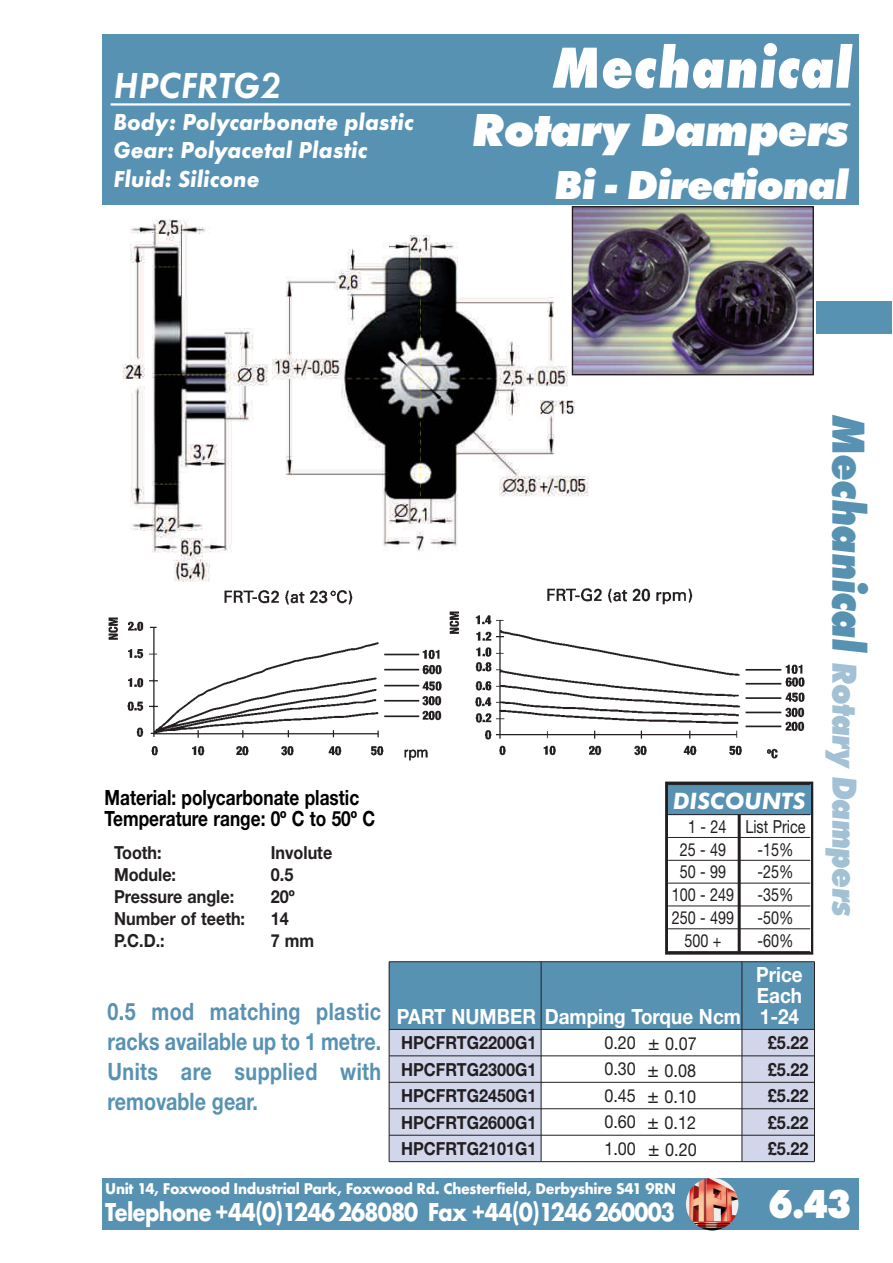
<style>
.page{position:relative;width:893px;height:1263px;background:#fff}
.page>*{position:absolute;margin:0;border:0;box-sizing:border-box;transform-origin:0 0}
.t1{font:italic 800 60px "Futura T";letter-spacing:.02em;color:#fff;scale:.85 1}
.t2{font:italic 800 48px "Futura T";letter-spacing:-.02em;color:#fff}
.t3{font:italic 800 42px "Futura T";letter-spacing:-.02em;color:#fff}
.t4{font:800 42px "Futura T";color:#fff;scale:.83 1}
.t5{font:italic 600 37.5px "Futura T";color:#fff}
.t6{font:italic 800 36px "Futura T";letter-spacing:-.025em;color:#a2c1d5;scale:.9 1}
.t7{font:700 27px "Futura T";letter-spacing:-.035em;color:#fff;scale:.87 1}
.t8{font:italic 700 24.3px "Futura T";color:#fff}
.t9{font:700 24px/30px "Helvetica Neue";color:#5892b2;text-align:justify;scale:.82 1}
.t10{font:italic 700 24px/28.8px "Futura T";color:#fff;scale:.95 1}
.t11{font:700 21px/21px "Helvetica Neue";color:#000;scale:.82 1}
.t12{font:700 21px/21px "Helvetica Neue";color:#fff;text-align:justify;scale:.9 1}
.t13{font:700 18px "Helvetica Neue";color:#231f20;scale:.9 1}
.t14{font:18px/22.8px "Helvetica Neue";color:#231f20;scale:.8 1}
.t15{font:18px "Helvetica Neue";color:#231f20;scale:.9 1}
.t16{font:700 16.2px "Futura T";letter-spacing:-.02em;color:#fff;scale:.95 1}
.s1{font-size:48px;color:#5892b2}
.s2{font-size:21px}
</style>
<div class="page">
<div style="left:816px;top:301px;width:75px;height:33px;background:#5892b2"></div>
<div style="left:102px;top:1178px;width:757px;height:52px;background:#5892b2"></div>
<img style="left:686px;top:1178px;width:52px;height:52px;border-radius:50%">
<img style="left:272px;top:235px;width:319px;height:317px">
<img style="left:108px;top:590px;width:334px;height:171px">
<div style="left:389px;top:962px;width:152px;height:67px;background:#5892b2"></div>
<div style="left:541px;top:962px;width:201px;height:67px;background:#5892b2"></div>
<div style="left:742px;top:962px;width:72px;height:67px;background:#5892b2"></div>
<div style="left:389px;top:1029px;width:152px;height:27px;background:#d2d6eb"></div>
<div style="left:742px;top:1029px;width:72px;height:27px;background:#d2d6eb"></div>
<div style="left:389px;top:1056px;width:152px;height:26px;background:#d2d6eb"></div>
<div style="left:742px;top:1056px;width:72px;height:26px;background:#d2d6eb"></div>
<div style="left:389px;top:1082px;width:152px;height:27px;background:#d2d6eb"></div>
<div style="left:742px;top:1082px;width:72px;height:27px;background:#d2d6eb"></div>
<div style="left:389px;top:1109px;width:152px;height:26px;background:#d2d6eb"></div>
<div style="left:742px;top:1109px;width:72px;height:26px;background:#d2d6eb"></div>
<div style="left:389px;top:1135px;width:152px;height:27px;background:#d2d6eb"></div>
<div style="left:742px;top:1135px;width:72px;height:27px;background:#d2d6eb"></div>
<hr style="left:389px;top:962px;width:1px;height:200px;background:#231f20">
<hr style="left:541px;top:962px;width:1px;height:200px;background:#231f20">
<hr style="left:741px;top:962px;width:1px;height:200px;background:#231f20">
<hr style="left:814px;top:962px;width:1px;height:200px;background:#231f20">
<hr style="left:389px;top:961px;width:425px;height:1px;background:#231f20">
<hr style="left:389px;top:1029px;width:425px;height:1px;background:#231f20">
<hr style="left:389px;top:1055px;width:425px;height:1px;background:#231f20">
<hr style="left:389px;top:1082px;width:425px;height:1px;background:#231f20">
<hr style="left:389px;top:1108px;width:425px;height:1px;background:#231f20">
<hr style="left:389px;top:1135px;width:425px;height:1px;background:#231f20">
<hr style="left:389px;top:1161px;width:425px;height:1px;background:#231f20">
<div style="left:102px;top:34px;width:757px;height:170px;background:#5892b2"></div>
<hr style="left:111px;top:103px;width:739px;height:3px;background:#fff">
<img style="left:574px;top:208px;width:238px;height:165px">
<div style="left:572px;top:206px;width:242px;height:169px;border:1px solid #231f20"></div>
<img style="left:122px;top:219px;width:146px;height:363px">
<img style="left:449px;top:588px;width:365px;height:194px">
<div style="left:665px;top:781px;width:148px;height:174px;border:3px solid #231f20"></div>
<div style="left:668px;top:784px;width:142px;height:31px;background:#5892b2"></div>
<div style="left:668px;top:815px;width:71px;height:22px;background:#fff"></div>
<div style="left:739px;top:815px;width:71px;height:22px;background:#fff"></div>
<div style="left:668px;top:837px;width:71px;height:23px;background:#fff"></div>
<div style="left:739px;top:837px;width:71px;height:23px;background:#fff"></div>
<div style="left:668px;top:860px;width:71px;height:23px;background:#fff"></div>
<div style="left:739px;top:860px;width:71px;height:23px;background:#fff"></div>
<div style="left:668px;top:883px;width:71px;height:23px;background:#fff"></div>
<div style="left:739px;top:883px;width:71px;height:23px;background:#fff"></div>
<div style="left:668px;top:906px;width:71px;height:23px;background:#fff"></div>
<div style="left:739px;top:906px;width:71px;height:23px;background:#fff"></div>
<div style="left:668px;top:929px;width:71px;height:23px;background:#fff"></div>
<div style="left:739px;top:929px;width:71px;height:23px;background:#fff"></div>
<hr style="left:738px;top:815px;width:3px;height:137px;background:#231f20">
<hr style="left:668px;top:784px;width:142px;height:1px;background:#231f20">
<hr style="left:668px;top:814px;width:142px;height:1px;background:#231f20">
<hr style="left:668px;top:837px;width:142px;height:1px;background:#231f20">
<hr style="left:668px;top:860px;width:142px;height:1px;background:#231f20">
<hr style="left:668px;top:883px;width:142px;height:1px;background:#231f20">
<hr style="left:668px;top:905px;width:142px;height:1px;background:#231f20">
<hr style="left:668px;top:928px;width:142px;height:1px;background:#231f20">
<hr style="left:668px;top:951px;width:142px;height:1px;background:#231f20">
<h3 class="t5" style="left:114px;top:64px;width:169px">HPCFRTG2</h3>
<h3 class="t10" style="left:114px;top:107px;width:317px">Body: Polycarbonate plastic<br>Gear: Polyacetal Plastic<br>Fluid: Silicone</h3>
<h1 class="t1" style="left:551px;top:31px;width:354px">Mechanical</h1>
<h2 class="t2" style="left:470px;top:101px;width:379px">Rotary Dampers</h2>
<h3 class="t3" style="left:553px;top:160px;width:296px">Bi - Directional</h3>
<p class="t11" style="left:105px;top:786px;width:332px">Material: polycarbonate plastic<br>Temperature range: 0º C to 50º C</p>
<p class="t13" style="left:114px;top:842px;width:54px">Tooth:</p>
<p class="t13" style="left:271px;top:842px;width:70px">Involute</p>
<p class="t13" style="left:114px;top:864px;width:70px">Module:</p>
<p class="t13" style="left:271px;top:864px;width:27px">0.5</p>
<p class="t13" style="left:114px;top:886px;width:135px">Pressure angle:</p>
<p class="t13" style="left:271px;top:886px;width:28px">20º</p>
<p class="t13" style="left:114px;top:908px;width:147px">Number of teeth:</p>
<p class="t13" style="left:271px;top:908px;width:22px">14</p>
<p class="t13" style="left:114px;top:930px;width:58px">P.C.D.:</p>
<p class="t13" style="left:271px;top:930px;width:50px">7 mm</p>
<h3 class="t8" style="left:673px;top:786px;width:134px">DISCOUNTS</h3>
<p class="t14" style="left:680px;top:815px;width:159px;text-indent:8px">1 - 24 List Price<br>25 - 49</p>
<p class="t14" style="left:757px;top:837px;width:47px">-15%</p>
<p class="t14" style="left:680px;top:860px;width:60px">50 - 99</p>
<p class="t14" style="left:757px;top:860px;width:47px">-25%</p>
<p class="t14" style="left:672px;top:883px;width:80px">100 - 249</p>
<p class="t14" style="left:757px;top:883px;width:47px">-35%</p>
<p class="t14" style="left:672px;top:906px;width:80px">250 - 499</p>
<p class="t14" style="left:757px;top:906px;width:47px">-50%</p>
<p class="t14" style="left:684px;top:929px;width:48px">500 +</p>
<p class="t14" style="left:757px;top:929px;width:47px">-60%</p>
<h3 class="t6" style="left:866px;top:413px;width:560px;rotate:90deg"><span class="s1">Mechanical</span> Rotary Dampers</h3>
<h3 class="t9" style="left:108px;top:995px;width:335px">0.5 mod matching plastic racks available up to 1 metre.<br>Units are supplied with removable gear.</h3>
<p class="t12" style="left:397px;top:1006px;width:384px">PART NUMBER Damping Torque Ncm</p>
<p class="t12" style="left:756px;top:964px;width:53px">Price Each 1-24</p>
<p class="t13" style="left:401px;top:1032px;width:152px">HPCFRTG2200G1</p>
<p class="t15" style="left:604px;top:1032px;width:104px">0.20 <span class="s2">±</span> 0.07</p>
<p class="t13" style="left:768px;top:1032px;width:47px">£5.22</p>
<p class="t13" style="left:401px;top:1058px;width:152px">HPCFRTG2300G1</p>
<p class="t15" style="left:604px;top:1059px;width:103px">0.30 <span class="s2">±</span> 0.08</p>
<p class="t13" style="left:768px;top:1058px;width:47px">£5.22</p>
<p class="t13" style="left:401px;top:1084px;width:152px">HPCFRTG2450G1</p>
<p class="t15" style="left:604px;top:1085px;width:103px">0.45 <span class="s2">±</span> 0.10</p>
<p class="t13" style="left:768px;top:1084px;width:47px">£5.22</p>
<p class="t13" style="left:401px;top:1111px;width:152px">HPCFRTG2600G1</p>
<p class="t15" style="left:604px;top:1112px;width:103px">0.60 <span class="s2">±</span> 0.12</p>
<p class="t13" style="left:768px;top:1111px;width:47px">£5.22</p>
<p class="t13" style="left:401px;top:1137px;width:152px">HPCFRTG2101G1</p>
<p class="t15" style="left:604px;top:1138px;width:104px">1.00 <span class="s2">±</span> 0.20</p>
<p class="t13" style="left:768px;top:1137px;width:47px">£5.22</p>
<p class="t16" style="left:105px;top:1179px;width:603px">Unit 14, Foxwood Industrial Park, Foxwood Rd. Chesterfield, Derbyshire S41 9RN</p>
<h3 class="t7" style="left:105px;top:1196px;width:657px">Telephone+44(0)1246268080 Fax +44(0)1246 260003</h3>
<h3 class="t4" style="left:769px;top:1178px;width:101px">6.43</h3>
</div>
